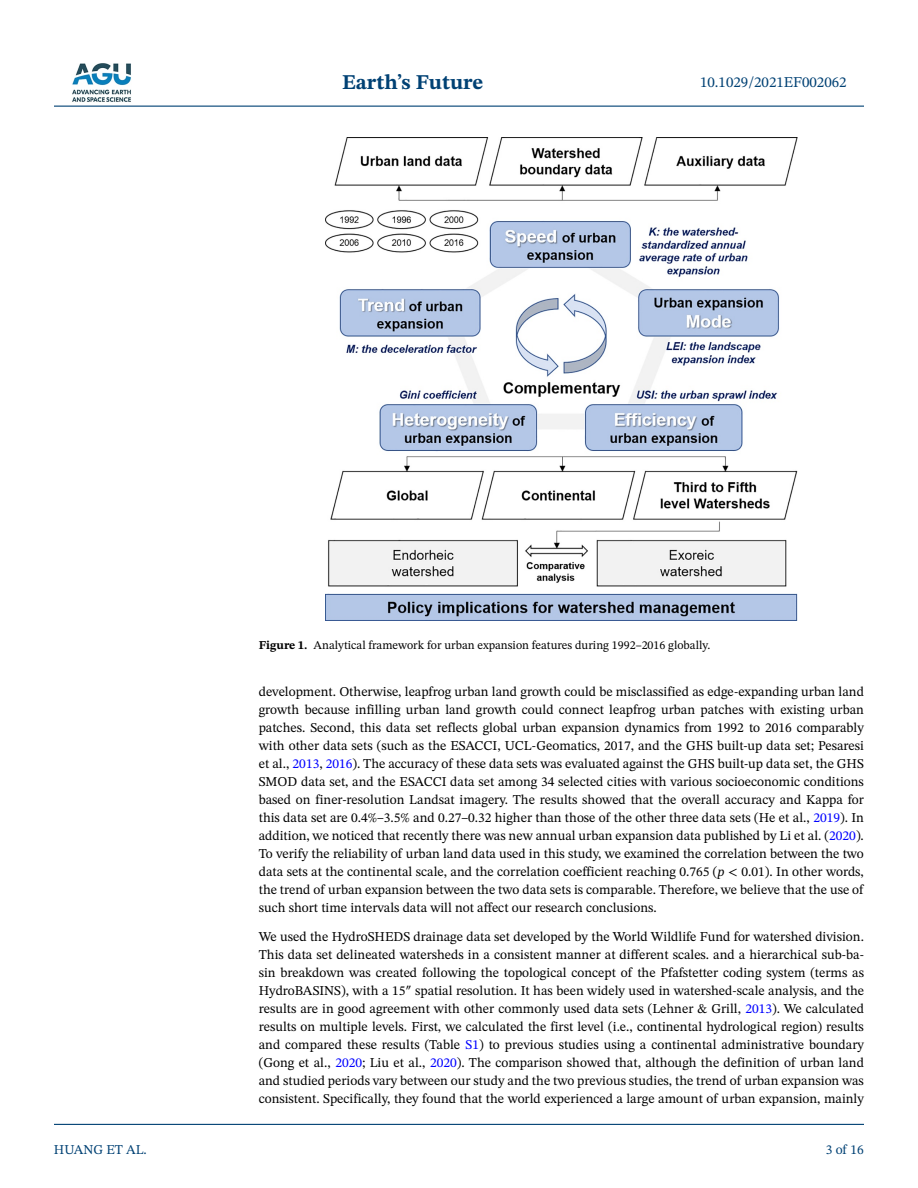
<style>
.page{position:relative;width:918px;height:1188px;background:#fff}
.page>*{position:absolute;margin:0;border:0;box-sizing:border-box;transform-origin:0 0}
.t1{font:700 21px "STIX Two Text";color:#004174}
.t2{font:15px "STIX Two Text";color:#004174}
.t3{font:13.5px/18px "STIX Two Text";color:#000;text-align:justify}
.t4{font:13.5px "STIX Two Text";color:#004174}
.t5{font:12px "STIX Two Text";color:#000}
.s1{font-weight:700}
.s2{color:#00f}
.s3{font-style:italic}
</style>
<div class="page">
<hr style="left:54px;top:106px;width:810px;height:1px;background:#004174">
<hr style="left:54px;top:1124px;width:810px;height:1px;background:#004174">
<img style="left:72px;top:63px;width:59px;height:39px">
<img style="left:325px;top:137px;width:472px;height:483px">
<h1 class="t1" style="left:342px;top:67px;width:143px">Earth’s Future</h1>
<p class="t2" style="left:700px;top:72px;width:148px">10.1029/2021EF002062</p>
<p class="t4" style="left:54px;top:1140px;width:94px">HUANG ET AL.</p>
<p class="t5" style="left:259px;top:636px;width:453px"><span class="s1">Figure 1.</span> Analytical framework for urban expansion features during 1992–2016 globally.</p>
<p class="t3" style="left:259px;top:683px;width:607px">development. Otherwise, leapfrog urban land growth could be misclassified as edge-expanding urban land growth because infilling urban land growth could connect leapfrog urban patches with existing urban patches. Second, this data set reflects global urban expansion dynamics from 1992 to 2016 comparably with other data sets (such as the ESACCI, UCL-Geomatics, 2017, and the GHS built-up data set; Pesaresi et al., <span class="s2">2013</span>, <span class="s2">2016</span>). The accuracy of these data sets was evaluated against the GHS built-up data set, the GHS SMOD data set, and the ESACCI data set among 34 selected cities with various socioeconomic conditions based on finer-resolution Landsat imagery. The results showed that the overall accuracy and Kappa for this data set are 0.4%–3.5% and 0.27–0.32 higher than those of the other three data sets (He et al., <span class="s2">2019</span>). In addition, we noticed that recently there was new annual urban expansion data published by Li et al. (<span class="s2">2020</span>).<br>To verify the reliability of urban land data used in this study, we examined the correlation between the two data sets at the continental scale, and the correlation coefficient reaching 0.765 (<span class="s3">p</span> &lt; 0.01). In other words, the trend of urban expansion between the two data sets is comparable. Therefore, we believe that the use of such short time intervals data will not affect our research conclusions.</p>
<p class="t3" style="left:259px;top:927px;width:607px">We used the HydroSHEDS drainage data set developed by the World Wildlife Fund for watershed division.<br>This data set delineated watersheds in a consistent manner at different scales. and a hierarchical sub-ba&shy;sin breakdown was created following the topological concept of the Pfafstetter coding system (terms as HydroBASINS), with a 15″ spatial resolution. It has been widely used in watershed-scale analysis, and the results are in good agreement with other commonly used data sets (Lehner &amp; Grill, <span class="s2">2013</span>). We calculated results on multiple levels. First, we calculated the first level (i.e., continental hydrological region) results and compared these results (Table <span class="s2">S1</span>) to previous studies using a continental administrative boundary (Gong et al., <span class="s2">2020</span>; Liu et al., <span class="s2">2020</span>). The comparison showed that, although the definition of urban land and studied periods vary between our study and the two previous studies, the trend of urban expansion was consistent. Specifically, they found that the world experienced a large amount of urban expansion, mainly</p>
<p class="t4" style="left:826px;top:1140px;width:40px">3 of 16</p>
</div>
